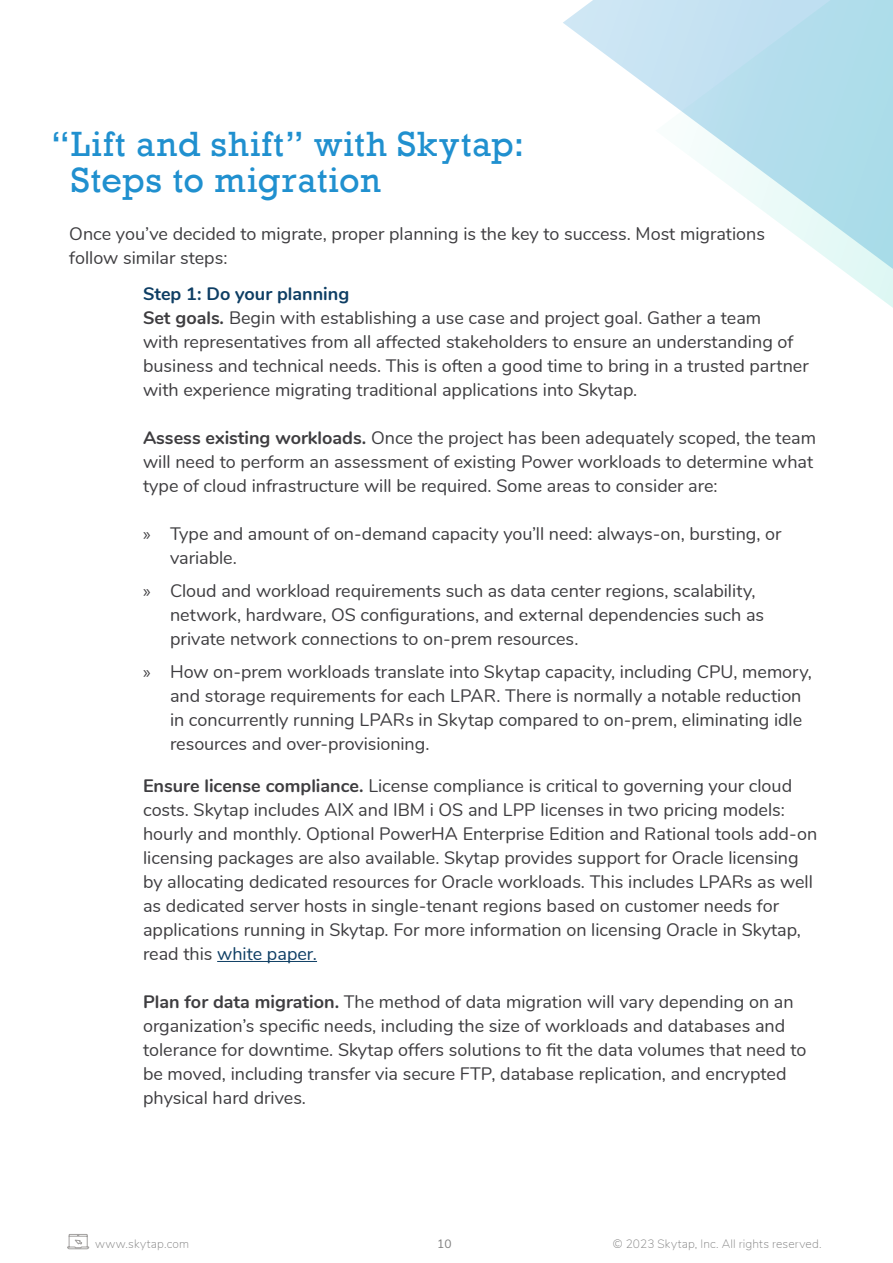
<style>
.page{position:relative;width:893px;height:1263px;background:#fff}
.page>*{position:absolute;margin:0;border:0;box-sizing:border-box;transform-origin:0 0}
.t1{font:36px/36px "Rockwell";letter-spacing:.02em;color:#2090cf}
.t2{font:18px/24px "Nunito";color:#3e3d40}
.t3{font:200 12px "Nunito";letter-spacing:.015em;color:#7f7f7f}
.t4{font:12px "Nunito";color:#7f7f7f}
.s1{font-weight:700;color:#0e3e64}
.s2{font-weight:700}
.s3{font-family:"Myriad Pro"}
.s4{color:#0e3e64}
</style>
<div class="page">
<svg style="left:563px;top:0;width:92px;height:91px;fill:#cee7f4"></svg>
<svg style="left:655px;top:0;width:238px;height:308px"></svg>
<svg style="left:67px;top:1234px;width:23px;height:16px"></svg>
<hr style="left:217px;top:961px;width:100px;height:1px;background:#0e3e64">
<h1 class="t1" style="left:71px;top:126px;width:455px;text-indent:-20px">“Lift and shift” with Skytap:<br>Steps to migration</h1>
<p class="t2" style="left:69px;top:221px;width:697px">Once you’ve decided to migrate, proper planning is the key to success. Most migrations follow similar steps:</p>
<p class="t2" style="left:143px;top:281px;width:667px"><span class="s1">Step 1: Do your planning<br></span><span class="s2">Set goals.</span> Begin with establishing a use case and project goal. Gather a team<br>with representatives from all affected stakeholders to ensure an understanding of business and technical needs. This is often a good time to bring in a trusted partner with experience migrating traditional applications into Skytap.</p>
<p class="t2" style="left:143px;top:425px;width:674px"><span class="s2">Assess existing workloads.</span> Once the project has been adequately scoped, the team will need to perform an assessment of existing Power workloads to determine what type of cloud infrastructure will be required. Some areas to consider are:</p>
<p class="t2" style="left:170px;top:521px;width:613px;text-indent:-27px"><span class="s3">»</span> Type and amount of on-demand capacity you’ll need: always-on, bursting, or variable.</p>
<p class="t2" style="left:170px;top:578px;width:596px;text-indent:-27px"><span class="s3">»</span> Cloud and workload requirements such as data center regions, scalability, network, hardware, OS configurations, and external dependencies such as private network connections to on-prem resources.</p>
<p class="t2" style="left:170px;top:659px;width:643px;text-indent:-27px"><span class="s3">»</span> How on-prem workloads translate into Skytap capacity, including CPU, memory, and storage requirements for each LPAR. There is normally a notable reduction in concurrently running LPARs in Skytap compared to on-prem, eliminating idle resources and over-provisioning.</p>
<p class="t2" style="left:143px;top:773px;width:676px"><span class="s2">Ensure license compliance.</span> License compliance is critical to governing your cloud costs. Skytap includes AIX and IBM i OS and LPP licenses in two pricing models: hourly and monthly. Optional PowerHA Enterprise Edition and Rational tools add-on licensing packages are also available. Skytap provides support for Oracle licensing by allocating dedicated resources for Oracle workloads. This includes LPARs as well as dedicated server hosts in single-tenant regions based on customer needs for applications running in Skytap. For more information on licensing Oracle in Skytap, read this <span class="s4">white paper.</span></p>
<p class="t2" style="left:143px;top:989px;width:665px"><span class="s2">Plan for data migration.</span> The method of data migration will vary depending on an organization’s specific needs, including the size of workloads and databases and tolerance for downtime. Skytap offers solutions to fit the data volumes that need to be moved, including transfer via secure FTP, database replication, and encrypted physical hard drives.</p>
<p class="t3" style="left:95px;top:1235px;width:96px">www.skytap.com</p>
<p class="t4" style="left:437px;top:1235px;width:16px">10</p>
<p class="t3" style="left:613px;top:1235px;width:210px">© 2023 Skytap, Inc. All rights reserved.</p>
</div>
